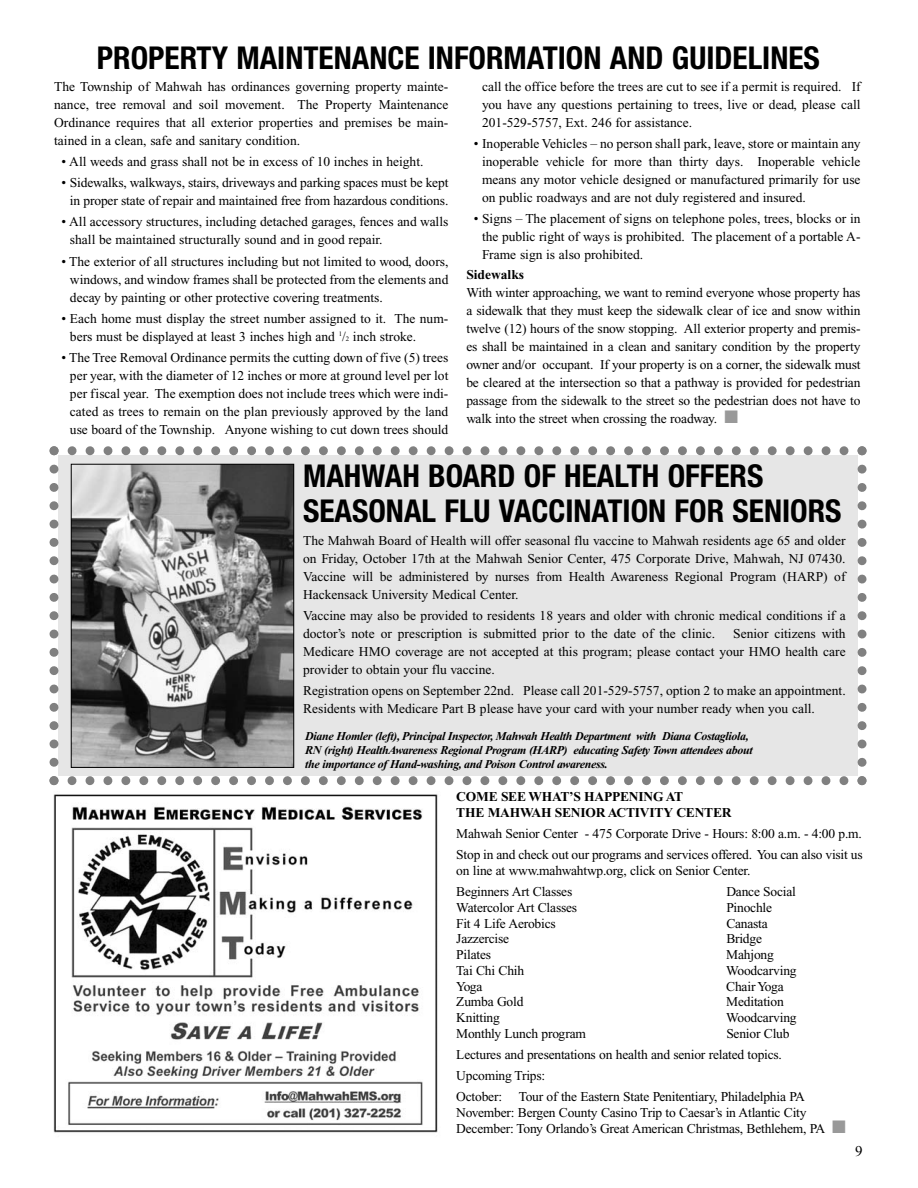
<style>
.page{position:relative;width:918px;height:1188px;background:#fff}
.page>*{position:absolute;margin:0;border:0;box-sizing:border-box;transform-origin:0 0}
.t1{font:700 condensed 31.5px/34.5px "Helvetica Neue";color:#000}
.t2{font:15px "Times New Roman";color:#000}
.t3{font:13.5px/18px "Times New Roman";color:#000;text-align:justify}
.t4{font:700 13.5px/15.8px "Times New Roman";letter-spacing:-.015em;color:#000}
.t5{font:italic 700 12px/14.4px "Times New Roman";letter-spacing:-.03em;color:#000}
.s1{font-size:6.75px}
.s2{color:#999}
</style>
<div class="page">
<svg style="left:50px;top:446px;width:817px;height:339px;background:#e3e3e3"></svg>
<img style="left:73px;top:466px;width:219px;height:300px">
<div style="left:71px;top:464px;width:223px;height:304px;border:1px solid #000"></div>
<img style="left:53px;top:794px;width:385px;height:339px">
<h1 class="t1" style="left:97px;top:43px;width:725px">PROPERTY MAINTENANCE INFORMATION AND GUIDELINES</h1>
<p class="t3" style="left:54px;top:78px;width:396px">The Township of Mahwah has ordinances governing property mainte&shy;nance, tree removal and soil movement. The Property Maintenance Ordinance requires that all exterior properties and premises be main&shy;tained in a clean, safe and sanitary condition.</p>
<p class="t3" style="left:62px;top:154px;width:363px">• All weeds and grass shall not be in excess of 10 inches in height.</p>
<p class="t3" style="left:62px;top:175px;width:388px;text-align:right">• Sidewalks, walkways, stairs, driveways and parking spaces must be kept in proper state of repair and maintained free from hazardous conditions.</p>
<p class="t3" style="left:70px;top:214px;width:380px;text-indent:-8px">• All accessory structures, including detached garages, fences and walls shall be maintained structurally sound and in good repair.</p>
<p class="t3" style="left:70px;top:253px;width:380px;text-indent:-8px">• The exterior of all structures including but not limited to wood, doors, windows, and window frames shall be protected from the elements and decay by painting or other protective covering treatments.</p>
<p class="t3" style="left:70px;top:311px;width:380px;text-indent:-8px">• Each home must display the street number assigned to it. The num&shy;bers must be displayed at least 3 inches high and <sup>1</sup>/<span class="s1">2</span> inch stroke.</p>
<p class="t3" style="left:70px;top:350px;width:380px;text-indent:-8px">• The Tree Removal Ordinance permits the cutting down of five (5) trees per year, with the diameter of 12 inches or more at ground level per lot per fiscal year. The exemption does not include trees which were indi&shy;cated as trees to remain on the plan previously approved by the land use board of the Township. Anyone wishing to cut down trees should</p>
<p class="t3" style="left:482px;top:78px;width:380px">call the office before the trees are cut to see if a permit is required. If you have any questions pertaining to trees, live or dead, please call 201-529-5757, Ext. 246 for assistance.</p>
<p class="t3" style="left:482px;top:136px;width:380px;text-indent:-8px">• Inoperable Vehicles – no person shall park, leave, store or maintain any inoperable vehicle for more than thirty days. Inoperable vehicle means any motor vehicle designed or manufactured primarily for use on public roadways and are not duly registered and insured.</p>
<p class="t3" style="left:482px;top:211px;width:380px;text-indent:-8px">• Signs – The placement of signs on telephone poles, trees, blocks or in the public right of ways is prohibited. The placement of a portable A-Frame sign is also prohibited.</p>
<p class="t4" style="left:466px;top:268px;width:59px">Sidewalks</p>
<p class="t3" style="left:466px;top:285px;width:396px">With winter approaching, we want to remind everyone whose property has a sidewalk that they must keep the sidewalk clear of ice and snow within twelve (12) hours of the snow stopping. All exterior property and premis&shy;es shall be maintained in a clean and sanitary condition by the property owner and/or occupant. If your property is on a corner, the sidewalk must be cleared at the intersection so that a pathway is provided for pedestrian passage from the sidewalk to the street so the pedestrian does not have to walk into the street when crossing the roadway. <span class="s2">■</span></p>
<h1 class="t1" style="left:303px;top:462px;width:540px">MAHWAH BOARD OF HEALTH OFFERS<br>SEASONAL FLU VACCINATION FOR SENIORS</h1>
<p class="t3" style="left:303px;top:533px;width:544px">The Mahwah Board of Health will offer seasonal flu vaccine to Mahwah residents age 65 and older on Friday, October 17th at the Mahwah Senior Center, 475 Corporate Drive, Mahwah, NJ 07430.<br>Vaccine will be administered by nurses from Health Awareness Regional Program (HARP) of Hackensack University Medical Center.</p>
<p class="t3" style="left:303px;top:608px;width:544px">Vaccine may also be provided to residents 18 years and older with chronic medical conditions if a doctor’s note or prescription is submitted prior to the date of the clinic.</p>
<p class="t3" style="left:303px;top:626px;width:544px;text-indent:430px">Senior citizens with Medicare HMO coverage are not accepted at this program; please contact your HMO health care provider to obtain your flu vaccine.</p>
<p class="t3" style="left:303px;top:683px;width:544px">Registration opens on September 22nd. Please call 201-529-5757, option 2 to make an appointment.<br>Residents with Medicare Part B please have your card with your number ready when you call.</p>
<p class="t5" style="left:305px;top:730px;width:449px">Diane Homler (left), Principal Inspector, Mahwah Health Department with Diana Costagliola,<br>RN (right) HealthAwareness Regional Program (HARP) educating Safety Town attendees about the importance of Hand-washing, and Poison Control awareness.</p>
<p class="t4" style="left:456px;top:790px;width:277px">COME SEE WHAT’S HAPPENING AT<br>THE MAHWAH SENIOR ACTIVITY CENTER</p>
<p class="t3" style="left:456px;top:824px;width:408px;line-height:21.1px">Mahwah Senior Center - 475 Corporate Drive - Hours: 8:00 a.m. - 4:00 p.m.<br>Stop in and check out our programs and services offered. You can also visit us</p>
<p class="t3" style="left:456px;top:861px;width:296px;line-height:21.1px">on line at www.mahwahtwp.org, click on Senior Center.<br>Beginners Art Classes</p>
<p class="t3" style="left:726px;top:884px;width:71px">Dance Social</p>
<p class="t3" style="left:456px;top:900px;width:122px">Watercolor Art Classes</p>
<p class="t3" style="left:726px;top:900px;width:47px">Pinochle</p>
<p class="t3" style="left:456px;top:915px;width:101px">Fit 4 Life Aerobics</p>
<p class="t3" style="left:726px;top:915px;width:43px">Canasta</p>
<p class="t3" style="left:456px;top:931px;width:54px">Jazzercise</p>
<p class="t3" style="left:726px;top:931px;width:37px">Bridge</p>
<p class="t3" style="left:456px;top:947px;width:36px">Pilates</p>
<p class="t3" style="left:726px;top:947px;width:49px">Mahjong</p>
<p class="t3" style="left:456px;top:963px;width:69px">Tai Chi Chih</p>
<p class="t3" style="left:726px;top:963px;width:72px">Woodcarving</p>
<p class="t3" style="left:456px;top:978px;width:28px">Yoga</p>
<p class="t3" style="left:726px;top:978px;width:59px">Chair Yoga</p>
<p class="t3" style="left:456px;top:994px;width:69px">Zumba Gold</p>
<p class="t3" style="left:726px;top:994px;width:59px">Meditation</p>
<p class="t3" style="left:456px;top:1010px;width:45px">Knitting</p>
<p class="t3" style="left:726px;top:1010px;width:72px">Woodcarving</p>
<p class="t3" style="left:456px;top:1026px;width:131px">Monthly Lunch program</p>
<p class="t3" style="left:456px;top:1024px;width:350px;line-height:21.1px;text-align:left;text-indent:270px">Senior Club Lectures and presentations on health and senior related topics.<br>Upcoming Trips:<br>October: Tour of the Eastern State Penitentiary, Philadelphia PA</p>
<p class="t3" style="left:456px;top:1106px;width:391px;line-height:15.8px">November: Bergen County Casino Trip to Caesar’s in Atlantic City<br>December: Tony Orlando’s Great American Christmas, Bethlehem, PA <span class="s2">■</span></p>
<p class="t2" style="left:855px;top:1145px;width:9px">9</p>
</div>
